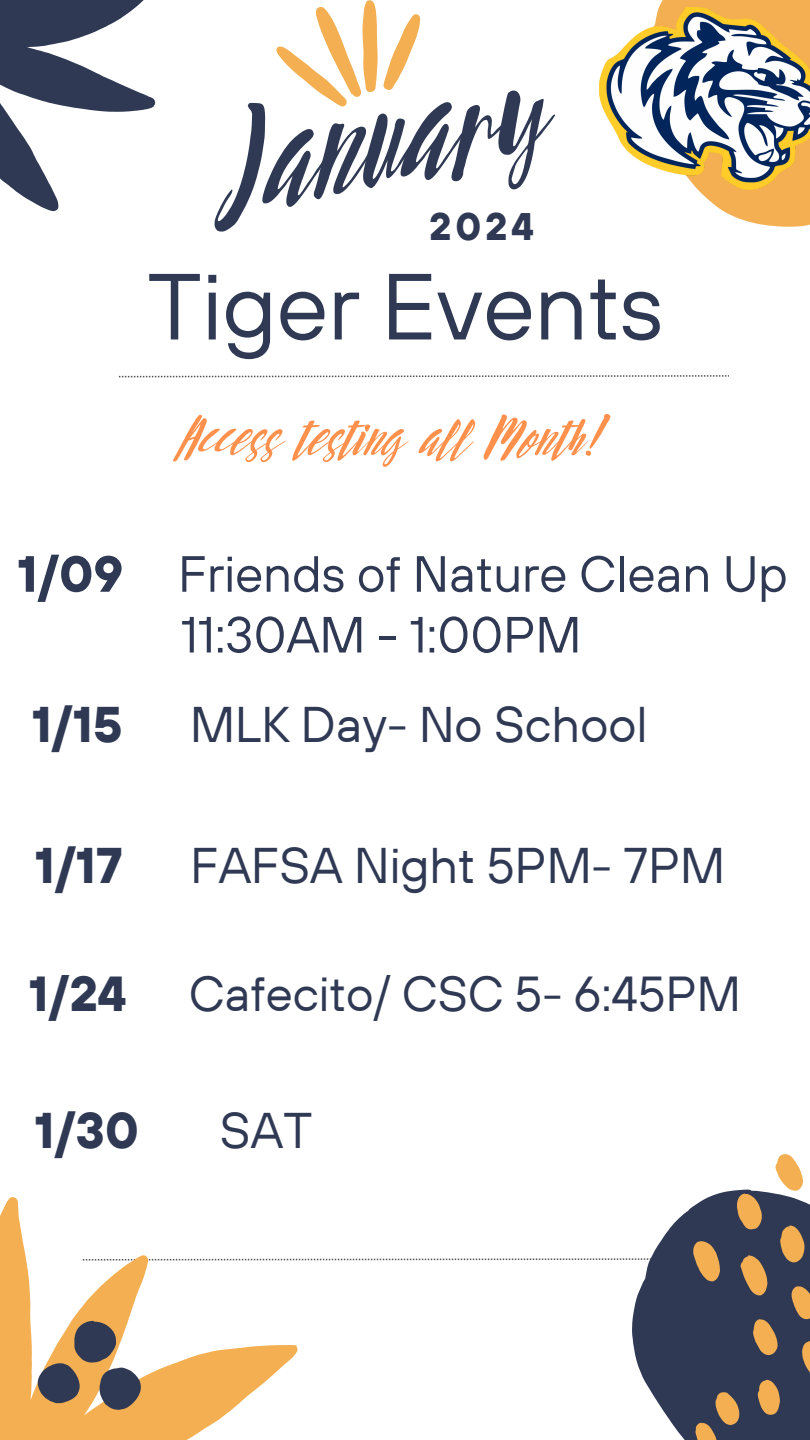
<style>
.page{position:relative;width:810px;height:1440px;background:#fff}
.page>*{position:absolute;margin:0;border:0;box-sizing:border-box;transform-origin:0 0}
.t1{font:italic 152.5px "Bright Sight";color:#2f3954}
.t2{font:93.7px "TT Hoves";color:#2f3954}
.t3{font:italic 57px "Bright Sight";color:#ff914d}
.t4{font:50.8px "TT Hoves";color:#2f3954}
.t5{font:50px "TT Hoves";color:#2f3954}
.t6{font:700 50px "TT Hoves";color:#2f3954}
.t7{font:49px "TT Hoves";color:#2f3954}
.t8{font:700 49px "TT Hoves";color:#2f3954}
.t9{font:700 38.3px "TT Hoves";color:#2f3954}
.s1{font-weight:700}
</style>
<div class="page">
<svg style="left:119px;top:375px;width:610px;height:2px"></svg>
<svg style="left:658px;top:0;width:152px;height:226px"></svg>
<svg style="left:0;top:1197px;width:37px;height:243px;fill:#f3af52"></svg>
<svg style="left:37px;top:1154px;width:773px;height:286px"></svg>
<svg style="left:0;top:0;width:156px;height:212px"></svg>
<svg style="left:276px;top:0;width:145px;height:107px"></svg>
<img style="left:600px;top:8px;width:210px;height:181px">
<p class="t1" style="left:200px;top:105px;width:327px;rotate:-11deg">January</p>
<p class="t9" style="left:429px;top:202px;width:106px">2024</p>
<p class="t2" style="left:147px;top:246px;width:518px">Tiger Events</p>
<p class="t3" style="left:178px;top:412px;width:422px">Access testing all Month!</p>
<p class="t4" style="left:17px;top:541px;width:772px"><span class="s1">1/09</span> Friends of Nature Clean Up</p>
<p class="t4" style="left:181px;top:602px;width:402px">11:30AM - 1:00PM</p>
<p class="t6" style="left:32px;top:692px;width:92px">1/15</p>
<p class="t5" style="left:190px;top:692px;width:459px">MLK Day- No School</p>
<p class="t6" style="left:35px;top:833px;width:90px">1/17</p>
<p class="t5" style="left:190px;top:833px;width:536px">FAFSA Night 5PM- 7PM</p>
<p class="t8" style="left:29px;top:962px;width:99px">1/24</p>
<p class="t7" style="left:189px;top:962px;width:554px">Cafecito/ CSC 5- 6:45PM</p>
<p class="t6" style="left:35px;top:1098px;width:106px">1/30</p>
<p class="t5" style="left:220px;top:1098px;width:94px">SAT</p>
</div>
